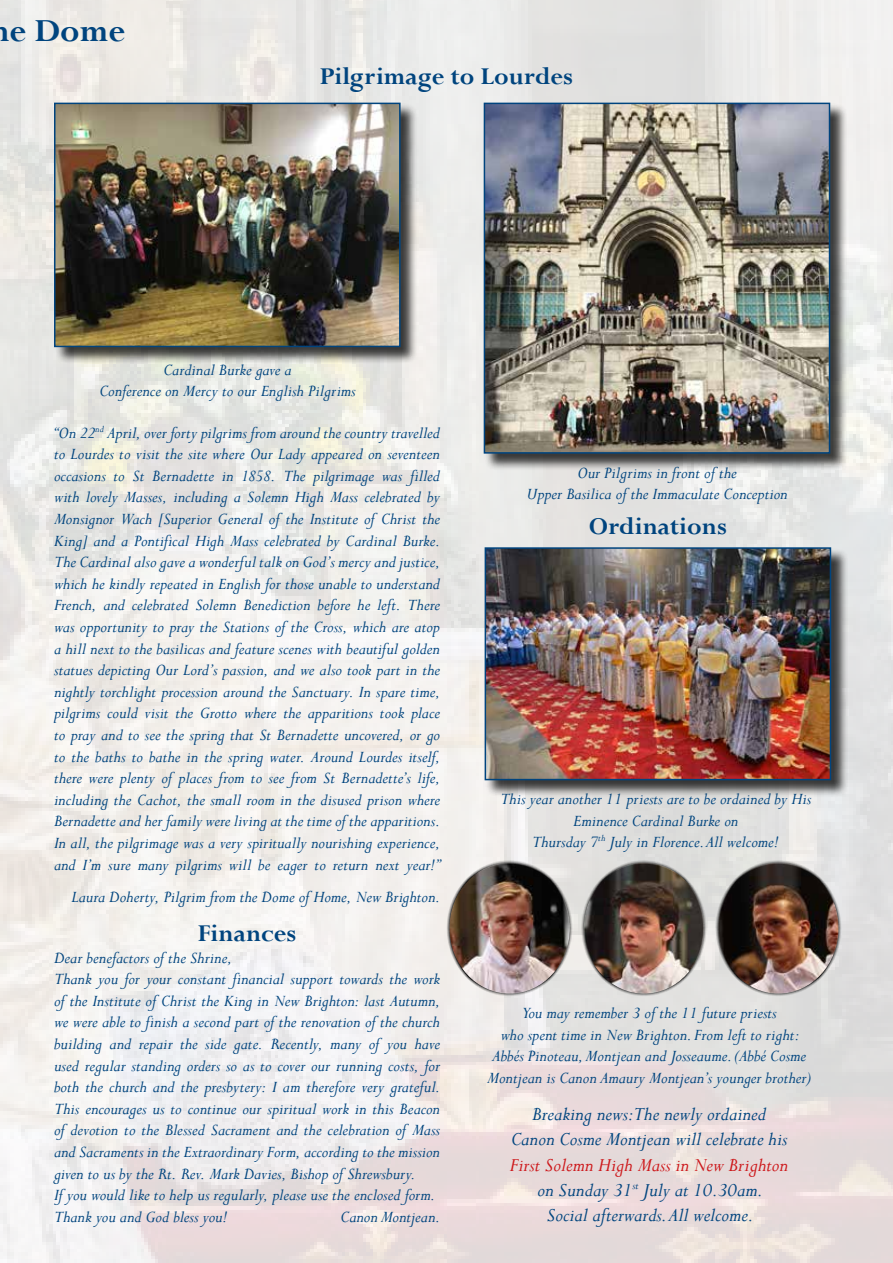
<style>
.page{position:relative;width:893px;height:1263px;background:#fff}
.page>*{position:absolute;margin:0;border:0;box-sizing:border-box;transform-origin:0 0}
.t1{font:700 36px "Perpetua";color:#00447e}
.t2{font:700 27px "Perpetua";color:#00447e}
.t3{font:italic 21px/25.2px "Perpetua";color:#00447e;text-align:center}
.t4{font:italic 18px/21.6px "Perpetua";color:#00447e;text-align:center}
.s1{color:#cd171a}
</style>
<div class="page">
<img style="left:0;top:0;width:893px;height:1263px">
<div style="left:55px;top:103px;width:363px;height:261px;background:#000;opacity:.75"></div>
<img style="left:57px;top:106px;width:341px;height:238px">
<div style="left:54px;top:103px;width:347px;height:244px;border:2px solid #00447e"></div>
<div style="left:484px;top:103px;width:363px;height:368px;background:#000;opacity:.75"></div>
<img style="left:487px;top:106px;width:340px;height:345px">
<div style="left:484px;top:103px;width:346px;height:351px;border:2px solid #00447e"></div>
<img style="left:449px;top:861px;width:122px;height:134px">
<div style="left:446px;top:860px;width:127px;height:136px;border:3px solid #000;border-radius:50%"></div>
<img style="left:582px;top:861px;width:124px;height:134px">
<div style="left:581px;top:860px;width:126px;height:136px;border:3px solid #000;border-radius:50%"></div>
<img style="left:717px;top:861px;width:123px;height:134px">
<div style="left:715px;top:860px;width:127px;height:136px;border:3px solid #000;border-radius:50%"></div>
<div style="left:485px;top:548px;width:363px;height:249px;background:#000;opacity:.75"></div>
<img style="left:488px;top:550px;width:340px;height:227px">
<div style="left:485px;top:547px;width:346px;height:233px;border:2px solid #00447e"></div>
<h1 class="t1" style="left:9px;top:8px;width:118px">e Dome</h1>
<h2 class="t2" style="left:320px;top:60px;width:255px">Pilgrimage to Lourdes</h2>
<p class="t4" style="left:99px;top:358px;width:258px">Cardinal Burke gave a<br>Conference on Mercy to our English Pilgrims</p>
<p class="t4" style="left:54px;top:421px;width:388px;text-align:justify">“On 22<sup>nd</sup> April, over forty pilgrims from around the country travelled to Lourdes to visit the site where Our Lady appeared on seventeen occasions to St Bernadette in 1858. The pilgrimage was filled with lovely Masses, including a Solemn High Mass celebrated by Monsignor Wach [Superior General of the Institute of Christ the King] and a Pontifical High Mass celebrated by Cardinal Burke.<br>The Cardinal also gave a wonderful talk on God’s mercy and justice, which he kindly repeated in English for those unable to understand French, and celebrated Solemn Benediction before he left. There was opportunity to pray the Stations of the Cross, which are atop a hill next to the basilicas and feature scenes with beautiful golden statues depicting Our Lord’s passion, and we also took part in the nightly torchlight procession around the Sanctuary. In spare time, pilgrims could visit the Grotto where the apparitions took place to pray and to see the spring that St Bernadette uncovered, or go to the baths to bathe in the spring water. Around Lourdes itself, there were plenty of places from to see from St Bernadette’s life, including the Cachot, the small room in the disused prison where Bernadette and her family were living at the time of the apparitions.<br>In all, the pilgrimage was a very spiritually nourishing experience, and I’m sure many pilgrims will be eager to return next year!”</p>
<p class="t4" style="left:71px;top:885px;width:370px">Laura Doherty, Pilgrim from the Dome of Home, New Brighton.</p>
<h2 class="t2" style="left:198px;top:916px;width:100px">Finances</h2>
<p class="t4" style="left:54px;top:946px;width:388px;text-align:left">Dear benefactors of the Shrine,<br>Thank you for your constant financial support towards the work of the Institute of Christ the King in New Brighton: last Autumn, we were able to finish a second part of the renovation of the church building and repair the side gate. Recently, many of you have used regular standing orders so as to cover our running costs, for both the church and the presbytery: I am therefore very grateful.<br>This encourages us to continue our spiritual work in this Beacon of devotion to the Blessed Sacrament and the celebration of Mass and Sacraments in the Extraordinary Form, according to the mission given to us by the Rt. Rev. Mark Davies, Bishop of Shrewsbury.<br>If you would like to help us regularly, please use the enclosed form.<br>Thank you and God bless you!</p>
<p class="t4" style="left:340px;top:1205px;width:101px">Canon Montjean.</p>
<p class="t4" style="left:527px;top:461px;width:263px">Our Pilgrims in front of the<br>Upper Basilica of the Immaculate Conception</p>
<h2 class="t2" style="left:589px;top:509px;width:139px">Ordinations</h2>
<p class="t4" style="left:500px;top:788px;width:312px">This year another 11 priests are to be ordained by His<br>Eminence Cardinal Burke on<br>Thursday 7<sup>th</sup> July in Florence. All welcome!</p>
<p class="t4" style="left:487px;top:1001px;width:326px">You may remember 3 of the 11 future priests<br>who spent time in New Brighton. From left to right:<br>Abbés Pinoteau, Montjean and Josseaume. (Abbé Cosme Montjean is Canon Amaury Montjean’s younger brother)</p>
<p class="t3" style="left:511px;top:1101px;width:278px">Breaking news:The newly ordained<br>Canon Cosme Montjean will celebrate his</p>
<p class="t3" style="left:510px;top:1151px;width:280px"><span class="s1">First Solemn High Mass in New Brighton </span>on Sunday 31<sup>st</sup> July at 10.30am.<br>Social afterwards. All welcome.</p>
</div>
